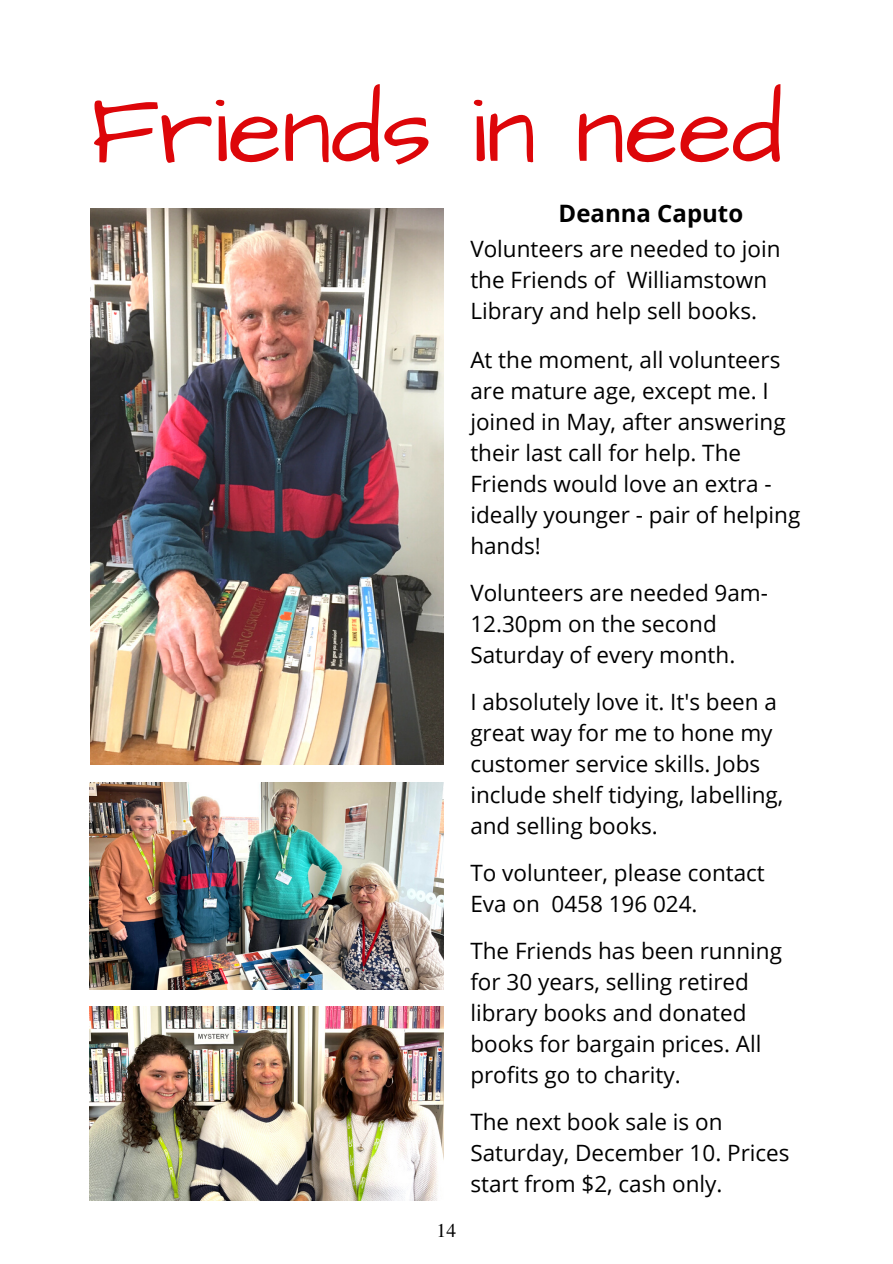
<style>
.page{position:relative;width:893px;height:1264px;background:#fff}
.page>*{position:absolute;margin:0;border:0;box-sizing:border-box;transform-origin:0 0}
.t1{font:98.85px "Architects Daughter";color:#dd0609}
.t2{font:700 24px "Open Sans";color:#000}
.t3{font:22.5px/30.9px "Open Sans";color:#000}
.t4{font:19.5px "Te X Gyre Termes";color:#000}
</style>
<div class="page">
<img style="left:89px;top:782px;width:354px;height:207px">
<img style="left:90px;top:208px;width:353px;height:557px">
<img style="left:89px;top:1006px;width:354px;height:194px">
<h1 class="t1" style="left:90px;top:64px;width:694px">Friends in need</h1>
<p class="t2" style="left:558px;top:196px;width:186px">Deanna Caputo</p>
<p class="t4" style="left:436px;top:1215px;width:21px">14</p>
<p class="t3" style="left:470px;top:233px;width:312px">Volunteers are needed to join the Friends of Williamstown<br>Library and help sell books.</p>
<p class="t3" style="left:470px;top:344px;width:331px">At the moment, all volunteers are mature age, except me. I joined in May, after answering their last call for help. The<br>Friends would love an extra - ideally younger - pair of helping hands!</p>
<p class="t3" style="left:470px;top:577px;width:299px">Volunteers are needed 9am-<br>12.30pm on the second<br>Saturday of every month.</p>
<p class="t3" style="left:470px;top:686px;width:314px">I absolutely love it. It's been a great way for me to hone my customer service skills. Jobs include shelf tidying, labelling, and selling books.</p>
<p class="t3" style="left:470px;top:856px;width:296px">To volunteer, please contact<br>Eva on 0458 196 024.</p>
<p class="t3" style="left:470px;top:934px;width:313px">The Friends has been running for 30 years, selling retired library books and donated books for bargain prices. All profits go to charity.</p>
<p class="t3" style="left:470px;top:1105px;width:321px">The next book sale is on<br>Saturday, December 10. Prices start from $2, cash only.</p>
</div>
